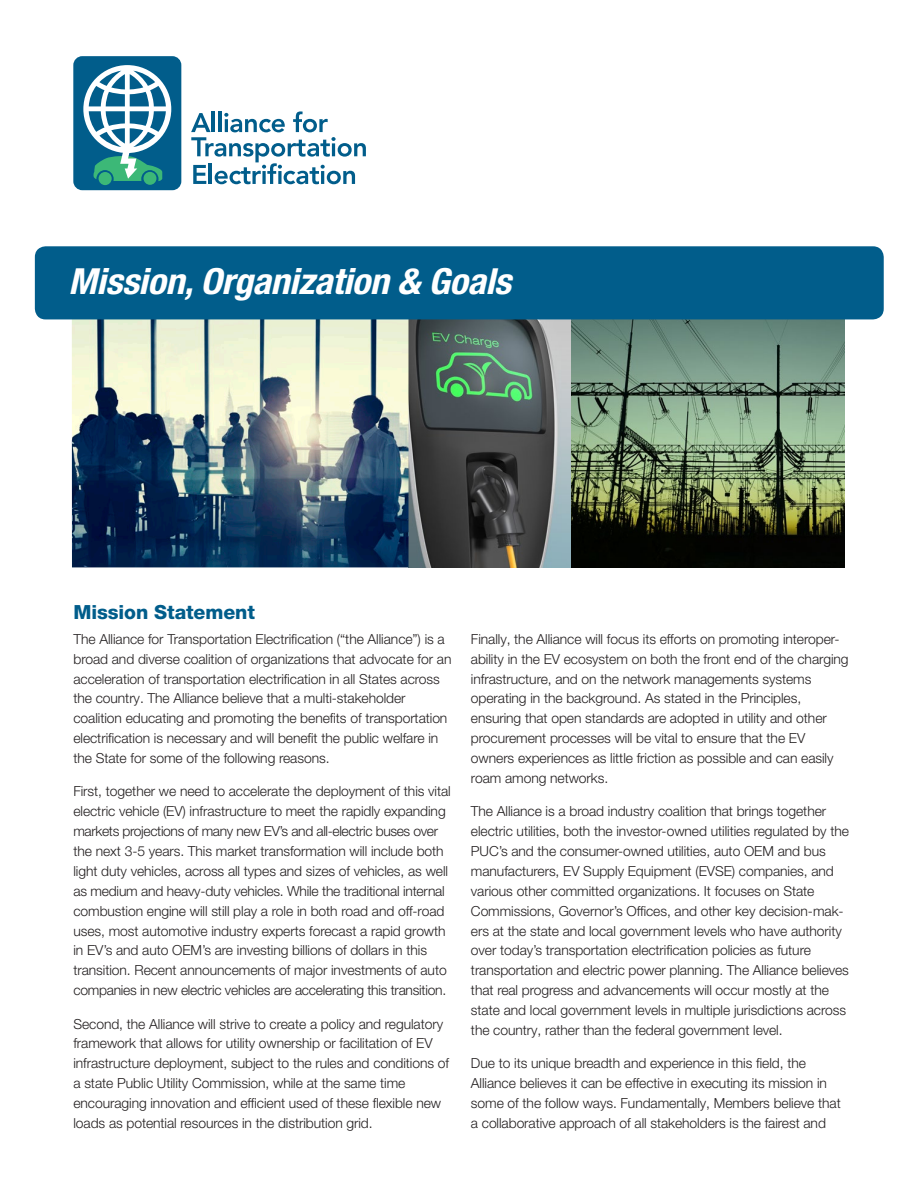
<style>
.page{position:relative;width:918px;height:1188px;background:#fff}
.page>*{position:absolute;margin:0;border:0;box-sizing:border-box;transform-origin:0 0}
.Callout_new{font:italic 700 condensed 36px "Helvetica Neue LT Pro";letter-spacing:-.01em;color:#fff;scale:1.06 1}
.Body_Head_Spanning{font:800 19.5px "Helvetica Neue LT Pro";letter-spacing:-.005em;color:#015d8b}
.Body_Copy{font:300 13.8px/19.8px "Helvetica Neue LT Pro";letter-spacing:-.005em;color:#231f20}
</style>
<div class="page">
<img style="left:72px;top:319px;width:500px;height:248px">
<img style="left:572px;top:319px;width:273px;height:248px">
<div style="left:73px;top:56px;width:108px;height:134px;background:#015d8b;border-radius:9px"></div>
<div style="left:144px;top:172px;width:12px;height:13px;background:#3cb877;border-radius:50%"></div>
<div style="left:99px;top:172px;width:13px;height:13px;background:#3cb877;border-radius:50%"></div>
<div style="left:83px;top:65px;width:88px;height:88px;background:#fff;border-radius:50%"></div>
<svg style="left:89px;top:71px;width:77px;height:110px"></svg>
<svg style="left:191px;top:111px;width:175px;height:73px"></svg>
<div style="left:35px;top:246px;width:849px;height:73px;background:#015d8b;border-radius:11px"></div>
<p class="Callout_new" style="left:69px;top:260px;width:419px">Mission, Organization &amp; Goals</p>
<p class="Body_Head_Spanning" style="left:73px;top:600px;width:183px">Mission Statement</p>
<p class="Body_Copy" style="left:73px;top:629px;width:380px">The Alliance for Transportation Electrification (“the Alliance”) is a broad and diverse coalition of organizations that advocate for an acceleration of transportation electrification in all States across the country. The Alliance believe that a multi-stakeholder coalition educating and promoting the benefits of transportation electrification is necessary and will benefit the public welfare in the State for some of the following reasons.</p>
<p class="Body_Copy" style="left:73px;top:781px;width:379px">First, together we need to accelerate the deployment of this vital electric vehicle (EV) infrastructure to meet the rapidly expanding markets projections of many new EV’s and all-electric buses over the next 3-5 years. This market transformation will include both light duty vehicles, across all types and sizes of vehicles, as well as medium and heavy-duty vehicles. While the traditional internal combustion engine will still play a role in both road and off-road uses, most automotive industry experts forecast a rapid growth in EV’s and auto OEM’s are investing billions of dollars in this transition. Recent announcements of major investments of auto companies in new electric vehicles are accelerating this transition.</p>
<p class="Body_Copy" style="left:73px;top:1013px;width:377px">Second, the Alliance will strive to create a policy and regulatory framework that allows for utility ownership or facilitation of EV infrastructure deployment, subject to the rules and conditions of a state Public Utility Commission, while at the same time encouraging innovation and efficient used of these flexible new loads as potential resources in the distribution grid.</p>
<p class="Body_Copy" style="left:471px;top:629px;width:379px">Finally, the Alliance will focus its efforts on promoting interoper&shy;ability in the EV ecosystem on both the front end of the charging infrastructure, and on the network managements systems operating in the background. As stated in the Principles, ensuring that open standards are adopted in utility and other procurement processes will be vital to ensure that the EV owners experiences as little friction as possible and can easily roam among networks.</p>
<p class="Body_Copy" style="left:471px;top:801px;width:380px">The Alliance is a broad industry coalition that brings together electric utilities, both the investor-owned utilities regulated by the PUC’s and the consumer-owned utilities, auto OEM and bus manufacturers, EV Supply Equipment (EVSE) companies, and various other committed organizations. It focuses on State Commissions, Governor’s Offices, and other key decision-mak&shy;ers at the state and local government levels who have authority over today’s transportation electrification policies as future transportation and electric power planning. The Alliance believes that real progress and advancements will occur mostly at the state and local government levels in multiple jurisdictions across the country, rather than the federal government level.</p>
<p class="Body_Copy" style="left:471px;top:1053px;width:371px">Due to its unique breadth and experience in this field, the Alliance believes it can be effective in executing its mission in some of the follow ways. Fundamentally, Members believe that a collaborative approach of all stakeholders is the fairest and</p>
</div>
